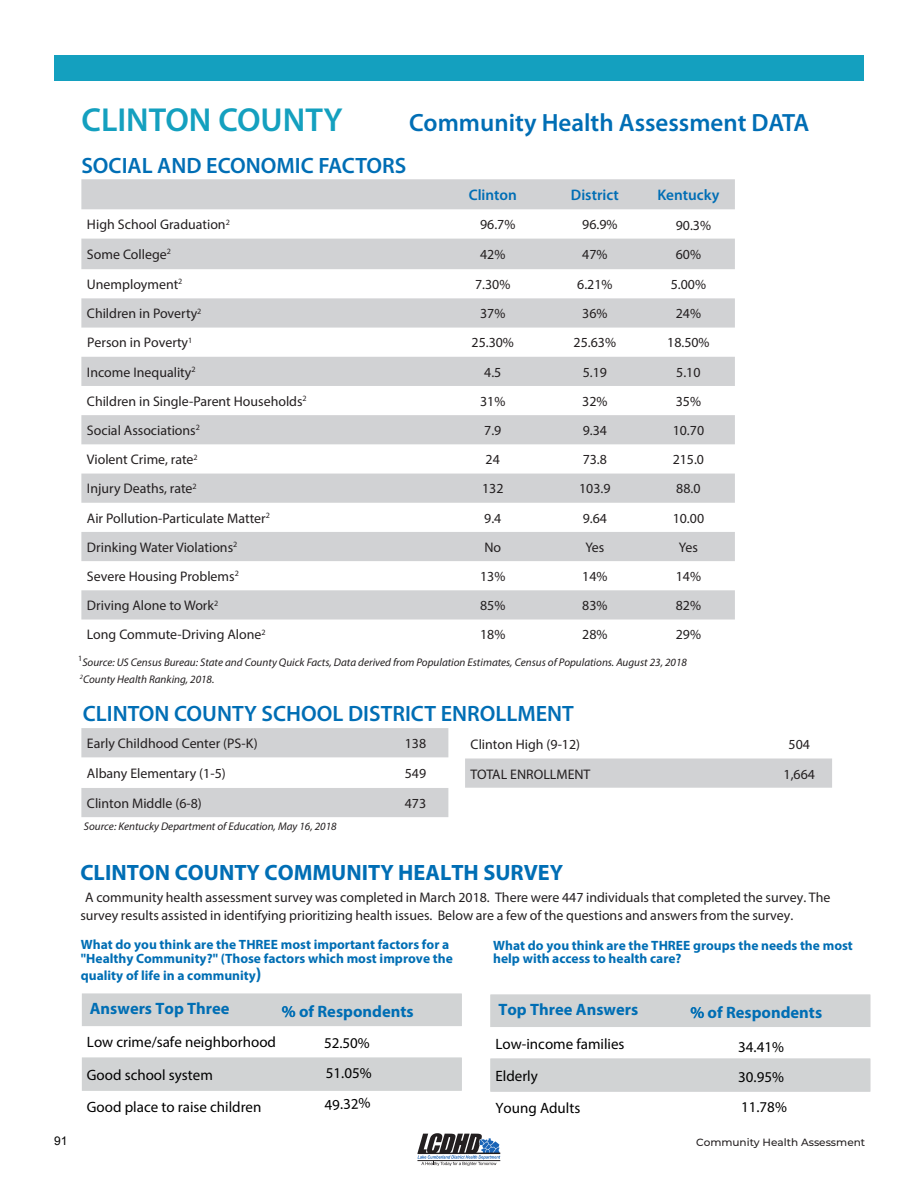
<style>
.page{position:relative;width:918px;height:1188px;background:#fff}
.page>*{position:absolute;margin:0;border:0;box-sizing:border-box;transform-origin:0 0}
.t1{font:600 33.3px "Myriad Pro";color:#14a0bf}
.t2{font:600 25.05px "Myriad Pro";color:#006eb5}
.t3{font:600 22.2px "Myriad Pro";color:#006eb5}
.t4{font:700 22.2px "Myriad Pro";color:#006eb5}
.t5{font:700 16.5px "Myriad Pro";color:#006eb4}
.t6{font:600 15.3px "Myriad Pro";color:#006eb5}
.t7{font:15px "Myriad Pro";color:#000}
.t8{font:13.95px/18.1px "Myriad Pro";color:#231f20}
.t9{font:700 13.5px/13.5px "Myriad Pro";color:#006eb4}
.t10{font:12px "Arial";color:#000}
.t11{font:italic 11.1px "Myriad Pro";color:#231f20}
.t12{font:500 10.5px "Montserrat";color:#231f20}
.s1{font-size:18px}
.s2{font-weight:600}
</style>
<div class="page">
<svg style="left:417px;top:1133px;width:84px;height:33px"></svg>
<div style="left:54px;top:56px;width:810px;height:25px;background:#14a0bf"></div>
<svg style="left:81px;top:179px;width:654px;height:441px;fill:#d1d2d4"></svg>
<svg style="left:81px;top:728px;width:367px;height:89px"></svg>
<div style="left:465px;top:759px;width:367px;height:29px;background:#d1d2d4"></div>
<svg style="left:82px;top:994px;width:380px;height:97px"></svg>
<svg style="left:490px;top:995px;width:380px;height:97px"></svg>
<p class="t10" style="left:54px;top:1132px;width:15px">91</p>
<p class="t1" style="left:81px;top:99px;width:263px">CLINTON COUNTY</p>
<p class="t2" style="left:409px;top:107px;width:402px">Community Health Assessment DATA</p>
<p class="t3" style="left:81px;top:151px;width:326px">SOCIAL AND ECONOMIC FACTORS</p>
<p class="t6" style="left:469px;top:185px;width:50px">Clinton</p>
<p class="t6" style="left:571px;top:185px;width:49px">District</p>
<p class="t6" style="left:658px;top:185px;width:63px">Kentucky</p>
<p class="t8" style="left:87px;top:215px;width:144px">High School Graduation<sup>2</sup></p>
<p class="t8" style="left:480px;top:215px;width:37px">96.7%</p>
<p class="t8" style="left:582px;top:215px;width:37px">96.9%</p>
<p class="t8" style="left:676px;top:216px;width:37px">90.3%</p>
<p class="t8" style="left:87px;top:245px;width:86px">Some College<sup>2</sup></p>
<p class="t8" style="left:480px;top:245px;width:27px">42%</p>
<p class="t8" style="left:582px;top:245px;width:27px">47%</p>
<p class="t8" style="left:676px;top:245px;width:27px">60%</p>
<p class="t8" style="left:87px;top:275px;width:97px">Unemployment<sup>2</sup></p>
<p class="t8" style="left:475px;top:275px;width:37px">7.30%</p>
<p class="t8" style="left:577px;top:275px;width:37px">6.21%</p>
<p class="t8" style="left:671px;top:275px;width:37px">5.00%</p>
<p class="t8" style="left:87px;top:304px;width:116px">Children in Poverty<sup>2</sup></p>
<p class="t8" style="left:480px;top:304px;width:27px">37%</p>
<p class="t8" style="left:582px;top:304px;width:27px">36%</p>
<p class="t8" style="left:676px;top:304px;width:27px">24%</p>
<p class="t8" style="left:87px;top:333px;width:107px">Person in Poverty<sup>1</sup></p>
<p class="t8" style="left:472px;top:333px;width:44px">25.30%</p>
<p class="t8" style="left:574px;top:333px;width:44px">25.63%</p>
<p class="t8" style="left:667px;top:333px;width:44px">18.50%</p>
<p class="t8" style="left:87px;top:363px;width:110px">Income Inequality<sup>2</sup></p>
<p class="t8" style="left:484px;top:363px;width:19px">4.5</p>
<p class="t8" style="left:583px;top:363px;width:26px">5.19</p>
<p class="t8" style="left:676px;top:363px;width:26px">5.10</p>
<p class="t8" style="left:87px;top:392px;width:221px">Children in Single-Parent Households<sup>2</sup></p>
<p class="t8" style="left:480px;top:392px;width:27px">31%</p>
<p class="t8" style="left:582px;top:392px;width:27px">32%</p>
<p class="t8" style="left:676px;top:392px;width:27px">35%</p>
<p class="t8" style="left:87px;top:421px;width:115px">Social Associations<sup>2</sup></p>
<p class="t8" style="left:484px;top:421px;width:19px">7.9</p>
<p class="t8" style="left:583px;top:421px;width:26px">9.34</p>
<p class="t8" style="left:673px;top:421px;width:33px">10.70</p>
<p class="t8" style="left:87px;top:450px;width:112px">Violent Crime, rate<sup>2</sup></p>
<p class="t8" style="left:486px;top:450px;width:16px">24</p>
<p class="t8" style="left:583px;top:450px;width:26px">73.8</p>
<p class="t8" style="left:673px;top:450px;width:33px">215.0</p>
<p class="t8" style="left:87px;top:479px;width:111px">Injury Deaths, rate<sup>2</sup></p>
<p class="t8" style="left:482px;top:479px;width:23px">132</p>
<p class="t8" style="left:579px;top:479px;width:33px">103.9</p>
<p class="t8" style="left:676px;top:479px;width:26px">88.0</p>
<p class="t8" style="left:87px;top:509px;width:184px">Air Pollution-Particulate Matter<sup>2</sup></p>
<p class="t8" style="left:484px;top:509px;width:19px">9.4</p>
<p class="t8" style="left:583px;top:509px;width:26px">9.64</p>
<p class="t8" style="left:673px;top:509px;width:33px">10.00</p>
<p class="t8" style="left:87px;top:538px;width:152px">Drinking Water Violations<sup>2</sup></p>
<p class="t8" style="left:484px;top:538px;width:18px">No</p>
<p class="t8" style="left:585px;top:538px;width:20px">Yes</p>
<p class="t8" style="left:679px;top:538px;width:20px">Yes</p>
<p class="t8" style="left:87px;top:567px;width:153px">Severe Housing Problems<sup>2</sup></p>
<p class="t8" style="left:480px;top:567px;width:27px">13%</p>
<p class="t8" style="left:582px;top:567px;width:27px">14%</p>
<p class="t8" style="left:676px;top:567px;width:27px">14%</p>
<p class="t8" style="left:87px;top:596px;width:133px">Driving Alone to Work<sup>2</sup></p>
<p class="t8" style="left:480px;top:596px;width:27px">85%</p>
<p class="t8" style="left:582px;top:596px;width:27px">83%</p>
<p class="t8" style="left:676px;top:596px;width:27px">82%</p>
<p class="t8" style="left:87px;top:625px;width:180px">Long Commute-Driving Alone<sup>2</sup></p>
<p class="t8" style="left:480px;top:625px;width:27px">18%</p>
<p class="t8" style="left:582px;top:625px;width:27px">28%</p>
<p class="t8" style="left:676px;top:625px;width:27px">29%</p>
<p class="t11" style="left:80px;top:673px;width:136px"><sup>2</sup>County Health Ranking, 2018.</p>
<p class="t11" style="left:78px;top:655px;width:610px"><sup>1</sup>Source: US Census Bureau: State and County Quick Facts, Data derived from Population Estimates, Census of Populations. August 23, 2018</p>
<p class="t3" style="left:83px;top:700px;width:493px">CLINTON COUNTY SCHOOL DISTRICT ENROLLMENT</p>
<p class="t8" style="left:87px;top:734px;width:172px">Early Childhood Center (PS-K)</p>
<p class="t8" style="left:405px;top:734px;width:23px">138</p>
<p class="t8" style="left:87px;top:764px;width:140px">Albany Elementary (1-5)</p>
<p class="t8" style="left:405px;top:764px;width:23px">549</p>
<p class="t8" style="left:87px;top:794px;width:116px">Clinton Middle (6-8)</p>
<p class="t8" style="left:405px;top:794px;width:23px">473</p>
<p class="t8" style="left:471px;top:735px;width:111px">Clinton High (9-12)</p>
<p class="t8" style="left:789px;top:735px;width:23px">504</p>
<p class="t8" style="left:471px;top:765px;width:121px">TOTAL ENROLLMENT</p>
<p class="t8" style="left:784px;top:765px;width:33px">1,664</p>
<p class="t11" style="left:84px;top:819px;width:254px">Source: Kentucky Department of Education, May 16, 2018</p>
<h3 class="t4" style="left:80px;top:858px;width:484px">CLINTON COUNTY COMMUNITY HEALTH SURVEY</h3>
<p class="t8" style="left:80px;top:888px;width:752px;text-indent:5px">A community health assessment survey was completed in March 2018. There were 447 individuals that completed the survey. The survey results assisted in identifying prioritizing health issues. Below are a few of the questions and answers from the survey.</p>
<p class="t9" style="left:81px;top:938px;width:374px">What do you think are the THREE most important factors for a "Healthy Community?" (Those factors which most improve the</p>
<p class="t9" style="left:81px;top:968px;width:182px">quality of life in a community<span class="s1">)</span></p>
<p class="t9" style="left:493px;top:939px;width:361px;line-height:12.9px">What do you think are the THREE groups the needs the most help with access to health care?</p>
<p class="t5" style="left:90px;top:998px;width:141px">Answers Top Three</p>
<p class="t5" style="left:282px;top:1001px;width:133px"><span class="s2">%</span> of Respondents</p>
<p class="t7" style="left:87px;top:1033px;width:191px">Low crime/safe neighborhood</p>
<p class="t7" style="left:324px;top:1034px;width:47px">52.50%</p>
<p class="t7" style="left:87px;top:1066px;width:127px">Good school system</p>
<p class="t7" style="left:326px;top:1063px;width:47px">51.05%</p>
<p class="t7" style="left:87px;top:1097px;width:176px">Good place to raise children</p>
<p class="t7" style="left:324px;top:1096px;width:47px;rotate:-3deg">49.32%</p>
<p class="t5" style="left:498px;top:999px;width:141px">Top Three Answers</p>
<p class="t5" style="left:690px;top:1002px;width:133px"><span class="s2">%</span> of Respondents</p>
<p class="t7" style="left:496px;top:1034px;width:131px">Low-income families</p>
<p class="t7" style="left:738px;top:1038px;width:47px">34.41%</p>
<p class="t7" style="left:496px;top:1067px;width:44px">Elderly</p>
<p class="t7" style="left:738px;top:1067px;width:47px">30.95%</p>
<p class="t7" style="left:496px;top:1098px;width:86px">Young Adults</p>
<p class="t7" style="left:741px;top:1098px;width:47px">11.78%</p>
<p class="t12" style="left:696px;top:1135px;width:170px">Community Health Assessment</p>
</div>
